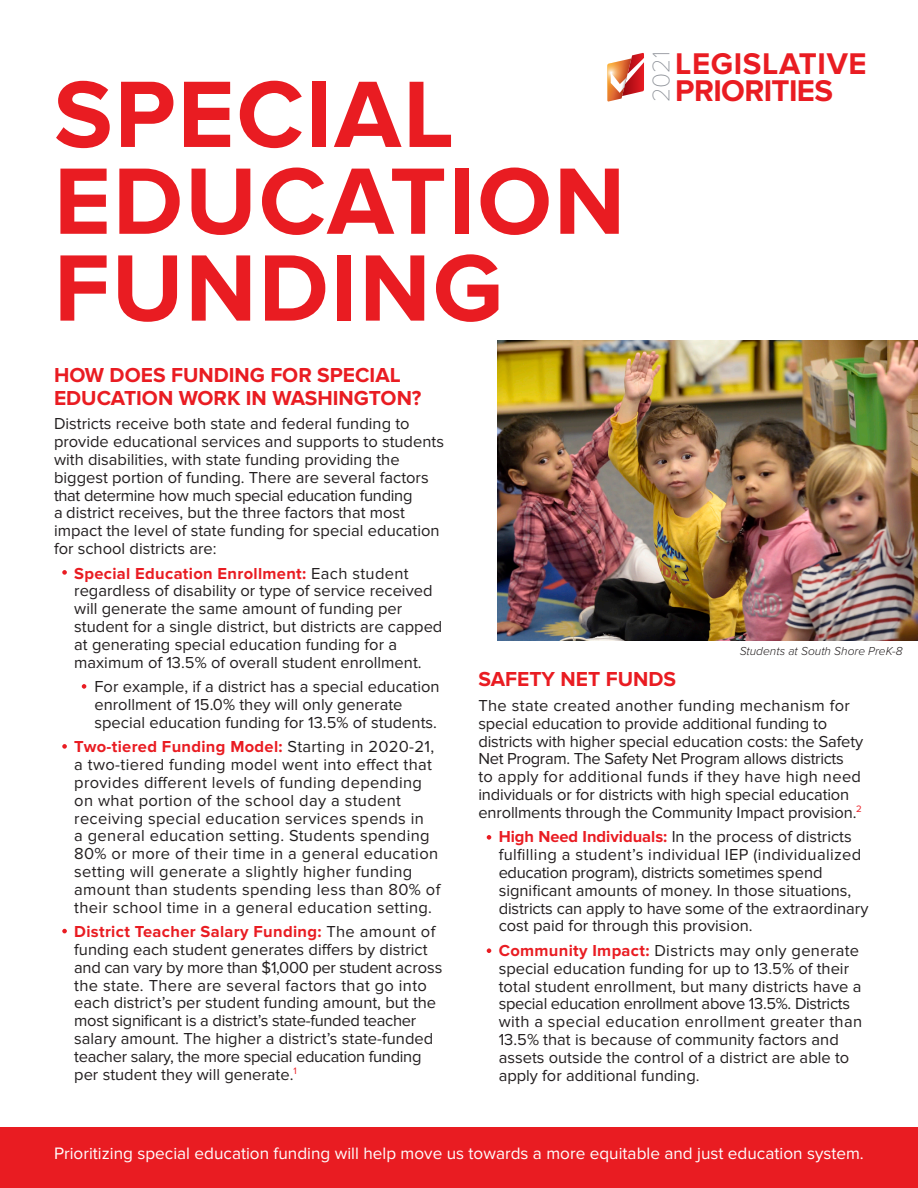
<style>
.page{position:relative;width:918px;height:1188px;background:#fff}
.page>*{position:absolute;margin:0;border:0;box-sizing:border-box;transform-origin:0 0}
.t1{font:700 97.8px/86.8px "Proxima Nova";letter-spacing:.02em;color:#e91c22}
.t2{font:700 31.05px/27.6px "Proxima Nova";letter-spacing:-.02em;color:#e91c22}
.t3{font:100 24.9px "Proxima Nova T";color:#8b8f96}
.t4{font:700 21px/22.6px "Proxima Nova";color:#e91c22}
.t5{font:17.1px "Proxima Nova";color:#fff}
.t6{font:16.5px/17.9px "Proxima Nova";color:#231f20}
.t7{font:16.5px/17.9px "Proxima Nova";letter-spacing:.02em;color:#231f20}
.t8{font:italic 300 12px "Proxima Nova A";color:#231f20}
.s1{font-weight:700;color:#e91c22}
</style>
<div class="page">
<img style="left:498px;top:340px;width:420px;height:300px">
<div style="left:0;top:1128px;width:918px;height:60px;background:#e91c22"></div>
<svg style="left:607px;top:53px;width:37px;height:49px"></svg>
<svg style="left:487px;top:835px;width:4px;height:5px"></svg>
<svg style="left:487px;top:948px;width:4px;height:5px"></svg>
<svg style="left:62px;top:744px;width:5px;height:5px"></svg>
<svg style="left:62px;top:570px;width:5px;height:5px"></svg>
<svg style="left:82px;top:684px;width:4px;height:5px"></svg>
<svg style="left:62px;top:929px;width:5px;height:4px"></svg>
<p class="t1" style="left:54px;top:73px;width:573px">SPECIAL<br>EDUCATION</p>
<p class="t1" style="left:54px;top:247px;width:451px">FUNDING</p>
<p class="t2" style="left:675px;top:50px;width:193px">LEGISLATIVE<br>PRIORITIES</p>
<p class="t3" style="left:647px;top:102px;width:52px;rotate:-90deg">2021</p>
<p class="t4" style="left:54px;top:364px;width:369px">HOW DOES FUNDING FOR SPECIAL<br>EDUCATION WORK IN WASHINGTON?</p>
<p class="t6" style="left:54px;top:415px;width:392px">Districts receive both state and federal funding to provide educational services and supports to students with disabilities, with state funding providing the biggest portion of funding. There are several factors that determine how much special education funding<br>a district receives, but the three factors that most impact the level of state funding for special education for school districts are:</p>
<p class="t6" style="left:74px;top:564px;width:370px"><span class="s1">Special Education Enrollment:</span> Each student regardless of disability or type of service received will generate the same amount of funding per student for a single district, but districts are capped at generating special education funding for a maximum of 13.5% of overall student enrollment.</p>
<p class="t6" style="left:94px;top:678px;width:347px">For example, if a district has a special education enrollment of 15.0% they will only generate special education funding for 13.5% of students.</p>
<p class="t7" style="left:74px;top:738px;width:368px"><span class="s1">Two-tiered Funding Model:</span> Starting in 2020-21, a two-tiered funding model went into effect that provides different levels of funding depending on what portion of the school day a student receiving special education services spends in<br>a general education setting. Students spending 80% or more of their time in a general education setting will generate a slightly higher funding amount than students spending less than 80% of their school time in a general education setting.</p>
<p class="t6" style="left:74px;top:923px;width:370px"><span class="s1">District Teacher Salary Funding:</span> The amount of funding each student generates differs by district and can vary by more than $1,000 per student across the state. There are several factors that go into each district’s per student funding amount, but the most significant is a district’s state-funded teacher salary amount. The higher a district’s state-funded teacher salary, the more special education funding per student they will generate.<sup>1</sup></p>
<p class="t8" style="left:740px;top:645px;width:164px">Students at South Shore PreK-8</p>
<p class="t4" style="left:478px;top:669px;width:199px">SAFETY NET FUNDS</p>
<p class="t6" style="left:478px;top:697px;width:386px">The state created another funding mechanism for special education to provide additional funding to districts with higher special education costs: the Safety Net Program. The Safety Net Program allows districts<br>to apply for additional funds if they have high need individuals or for districts with high special education enrollments through the Community Impact provision.<sup>2</sup></p>
<p class="t6" style="left:499px;top:828px;width:371px"><span class="s1">High Need Individuals:</span> In the process of districts fulfilling a student’s individual IEP (individualized education program), districts sometimes spend significant amounts of money. In those situations, districts can apply to have some of the extraordinary cost paid for through this provision.</p>
<p class="t6" style="left:499px;top:942px;width:365px"><span class="s1">Community Impact:</span> Districts may only generate special education funding for up to 13.5% of their total student enrollment, but many districts have a special education enrollment above 13.5%. Districts with a special education enrollment greater than 13.5% that is because of community factors and assets outside the control of a district are able to apply for additional funding.</p>
<p class="t5" style="left:54px;top:1144px;width:811px">Prioritizing special education funding will help move us towards a more equitable and just education system.</p>
</div>
